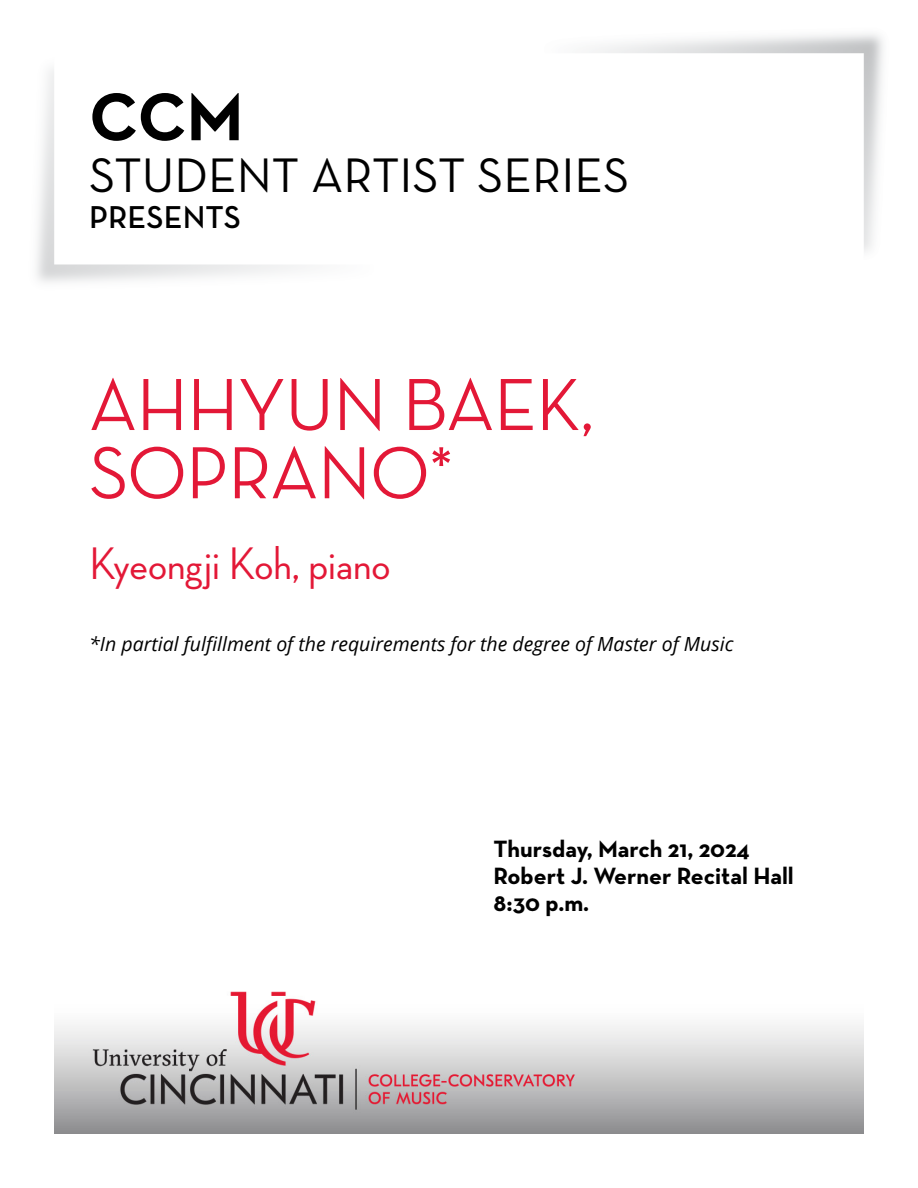
<style>
.page{position:relative;width:918px;height:1188px;background:#fff}
.page>*{position:absolute;margin:0;border:0;box-sizing:border-box;transform-origin:0 0}
.Concert_Title__H1{font:500 75px/68.2px "Neutra Disp";color:#e31837}
.Page_Intro__H1{font:700 68.7px "Neutra Text";color:#000}
.Page_Intro__H1-2{font:49.35px "Neutra Text";color:#000}
.Musician_Conductor__H2{font:500 46.5px "Neutra Disp";color:#e31837}
.Page_Intro__H1-3{font:600 32.25px "Neutra Text";color:#000}
.Date_Venue_Time__H3{font:700 24px "Neutra Text";color:#000}
.In_partial_fulfillment_of__H2{font:italic 19.5px "Open Sans";color:#000}
</style>
<div class="page">
<img style="left:54px;top:991px;width:810px;height:143px">
<img style="left:589px;top:34px;width:294px;height:218px">
<h1 class="Page_Intro__H1" style="left:89px;top:74px;width:156px">CCM</h1>
<h1 class="Page_Intro__H1-2" style="left:89px;top:145px;width:542px">STUDENT ARTIST SERIES</h1>
<h1 class="Page_Intro__H1-3" style="left:89px;top:197px;width:153px">PRESENTS</h1>
<h1 class="Concert_Title__H1" style="left:89px;top:371px;width:506px">AHHYUN BAEK,<br>SOPRANO*</h1>
<h2 class="Musician_Conductor__H2" style="left:89px;top:537px;width:303px">Kyeongji Koh, piano</h2>
<h2 class="In_partial_fulfillment_of__H2" style="left:89px;top:630px;width:646px">*In partial fulfillment of the requirements for the degree of Master of Music</h2>
<h3 class="Date_Venue_Time__H3" style="left:494px;top:834px;width:258px">Thursday, March 21, 2024</h3>
<h3 class="Date_Venue_Time__H3" style="left:494px;top:861px;width:302px">Robert J. Werner Recital Hall</h3>
<h3 class="Date_Venue_Time__H3" style="left:494px;top:888px;width:97px">8:30 p.m.</h3>
</div>
